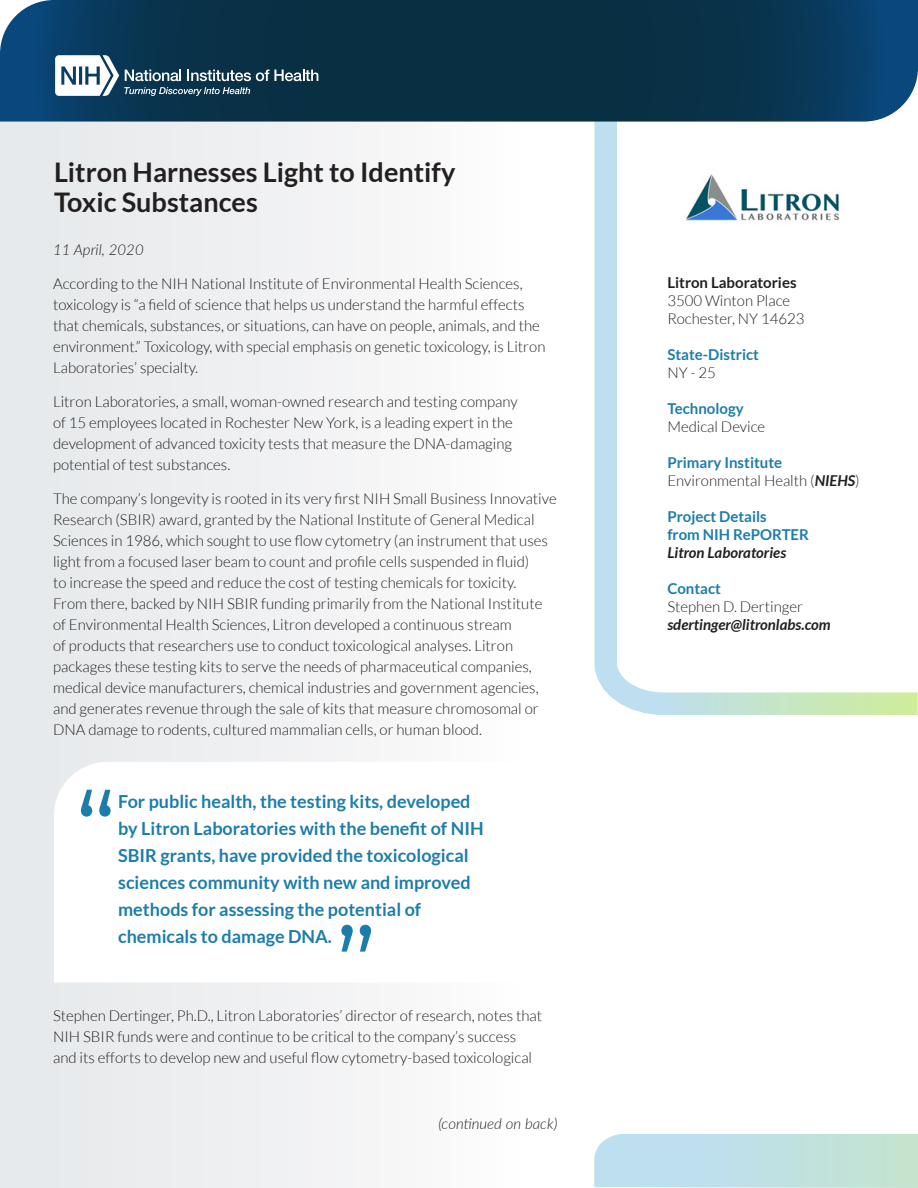
<style>
.page{position:relative;width:918px;height:1188px;background:#fff}
.page>*{position:absolute;margin:0;border:0;box-sizing:border-box;transform-origin:0 0}
.quotation_mark{font:108px "Montserrat";color:#1d7daa}
.t1{font:700 27px/30px "Lato";color:#231f20}
.pullquote{font:700 18px/27px "Lato";color:#1d7daa}
.sidebar{font:300 15px/21px "Lato";color:#231f20}
.sidebar-2{font:700 15px/18px "Lato";color:#1d7daa}
.sidebar-3{font:italic 700 15px "Lato";color:#231f20}
.t2{font:italic 300 15px "Lato";color:#231f20}
.sidebar-4{font:700 15px "Lato";color:#231f20}
.s1{font-weight:700;font-style:italic}
</style>
<div class="page">
<div style="left:1px;top:122px;width:613px;height:1066px;background:linear-gradient(to right,#e4e7e9,#fff)"></div>
<svg style="left:593px;top:122px;width:325px;height:594px"></svg>
<svg style="left:594px;top:1134px;width:324px;height:54px"></svg>
<svg style="left:0;top:0;width:918px;height:122px"></svg>
<svg style="left:55px;top:55px;width:263px;height:41px"></svg>
<img style="left:665px;top:141px;width:194px;height:115px">
<svg style="left:54px;top:762px;width:503px;height:221px"></svg>
<h1 class="t1" style="left:54px;top:157px;width:403px">Litron Harnesses Light to Identify<br>Toxic Substances</h1>
<p class="t2" style="left:53px;top:239px;width:92px">11 April, 2020</p>
<p class="sidebar" style="left:53px;top:273px;width:494px">According to the NIH National Institute of Environmental Health Sciences, toxicology is “a field of science that helps us understand the harmful effects that chemicals, substances, or situations, can have on people, animals, and the environment.” Toxicology, with special emphasis on genetic toxicology, is Litron Laboratories’ specialty.</p>
<p class="sidebar" style="left:53px;top:391px;width:466px">Litron Laboratories, a small, woman-owned research and testing company of 15 employees located in Rochester New York, is a leading expert in the development of advanced toxicity tests that measure the DNA-damaging potential of test substances.</p>
<p class="sidebar" style="left:53px;top:488px;width:505px">The company’s longevity is rooted in its very first NIH Small Business Innovative Research (SBIR) award, granted by the National Institute of General Medical Sciences in 1986, which sought to use flow cytometry (an instrument that uses light from a focused laser beam to count and profile cells suspended in fluid)<br>to increase the speed and reduce the cost of testing chemicals for toxicity.<br>From there, backed by NIH SBIR funding primarily from the National Institute of Environmental Health Sciences, Litron developed a continuous stream<br>of products that researchers use to conduct toxicological analyses. Litron packages these testing kits to serve the needs of pharmaceutical companies, medical device manufacturers, chemical industries and government agencies, and generates revenue through the sale of kits that measure chromosomal or DNA damage to rodents, cultured mammalian cells, or human blood.</p>
<p class="quotation_mark" style="left:75px;top:757px;width:43px">“</p>
<p class="pullquote" style="left:118px;top:787px;width:367px">For public health, the testing kits, developed by Litron Laboratories with the benefit of NIH SBIR grants, have provided the toxicological sciences community with new and improved methods for assessing the potential of chemicals to damage DNA.</p>
<p class="quotation_mark" style="left:377px;top:984px;width:43px;rotate:-180deg">“</p>
<p class="sidebar" style="left:53px;top:1005px;width:491px">Stephen Dertinger, Ph.D., Litron Laboratories’ director of research, notes that<br>NIH SBIR funds were and continue to be critical to the company’s success and its efforts to develop new and useful flow cytometry-based toxicological</p>
<p class="t2" style="left:438px;top:1113px;width:121px">(continued on back)</p>
<p class="sidebar-4" style="left:667px;top:274px;width:131px">Litron Laboratories</p>
<p class="sidebar" style="left:667px;top:290px;width:124px">3500 Winton Place</p>
<p class="sidebar" style="left:667px;top:308px;width:139px">Rochester, NY 14623</p>
<p class="sidebar-2" style="left:667px;top:345px;width:93px">State-District</p>
<p class="sidebar" style="left:667px;top:362px;width:50px">NY - 25</p>
<p class="sidebar-2" style="left:667px;top:399px;width:78px">Technology</p>
<p class="sidebar" style="left:667px;top:416px;width:99px">Medical Device</p>
<p class="sidebar-2" style="left:667px;top:453px;width:116px">Primary Institute</p>
<p class="sidebar" style="left:667px;top:470px;width:194px">Environmental Health (<span class="s1">NIEHS</span>)</p>
<p class="sidebar-2" style="left:667px;top:507px;width:143px">Project Details<br>from NIH RePORTER</p>
<p class="sidebar-3" style="left:667px;top:544px;width:120px">Litron Laboratories</p>
<p class="sidebar-2" style="left:667px;top:579px;width:55px">Contact</p>
<p class="sidebar" style="left:667px;top:596px;width:137px">Stephen D. Dertinger</p>
<p class="sidebar-3" style="left:667px;top:616px;width:165px">sdertinger@litronlabs.com</p>
</div>
